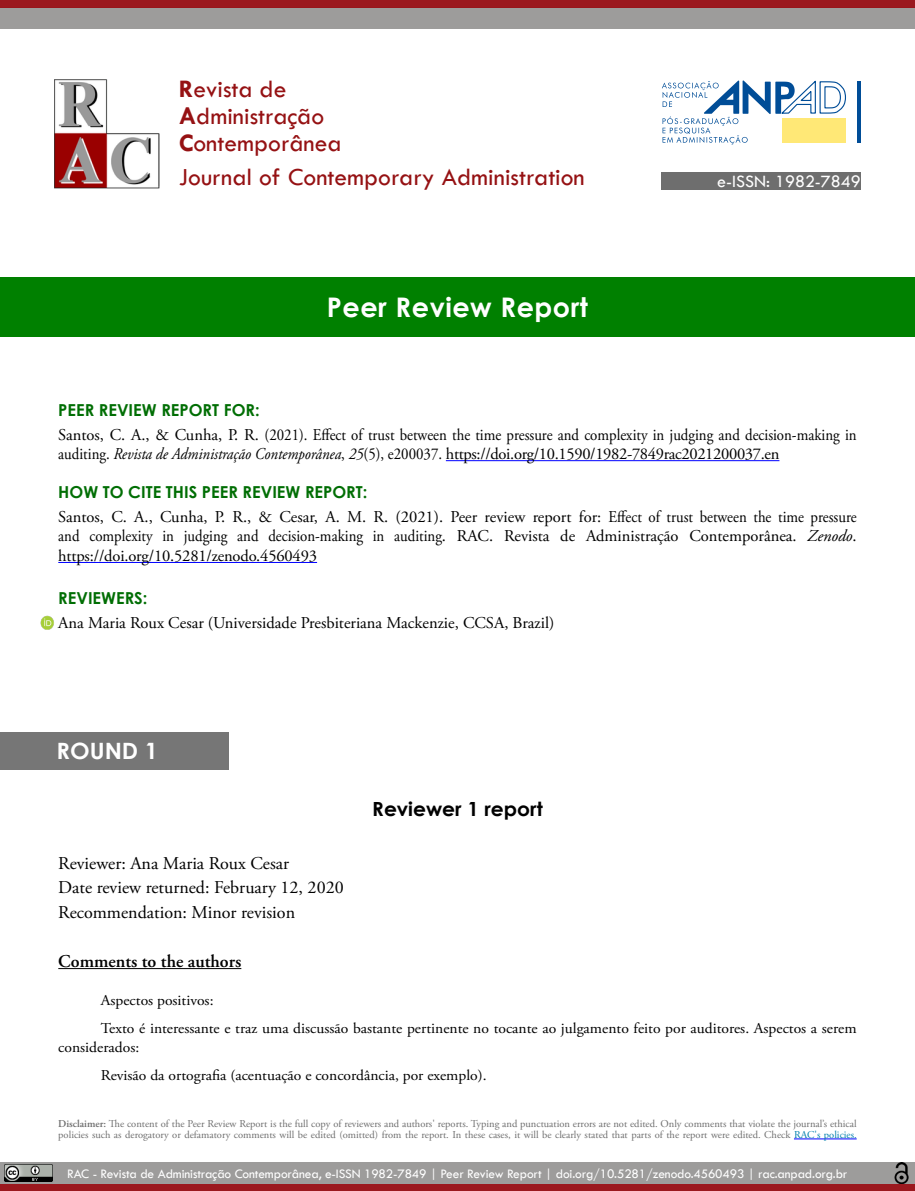
<style>
.page{position:relative;width:915px;height:1191px;background:#fff}
.page>*{position:absolute;margin:0;border:0;box-sizing:border-box;transform-origin:0 0}
.t1{font:700 27px "Century Gothic";letter-spacing:.02em;color:#fff}
.t2{font:25.5px/27px "Tw Cen";color:#951113}
.t3{font:700 22.5px "Century Gothic";color:#fff;scale:1.04 1}
.t4{font:700 19.5px "Century Gothic";color:#000;scale:1.04 1}
.t5{font:18px/24.5px "Adobe Garamond Pro";color:#000}
.t6{font:600 18px "Adobe Garamond Pro";color:#000}
.t7{font:18px "Tw Cen";color:#fff}
.t8{font:16.5px/19.5px "Adobe Garamond Pro";color:#000}
.t9{font:700 16.5px "Century Gothic";color:#006e04}
.t10{font:15px/27.9px "Adobe Garamond Pro";color:#000;scale:1.04 1}
.t11{font:13.5px "Tw Cen";letter-spacing:-.01em;color:#fff}
.t12{font:10.5px/10.5px "Adobe Garamond Pro";color:#6e6e6e}
.s1{font-weight:700}
.s2{font-style:italic}
.s3{font-weight:600}
.s4{color:#0080ad}
</style>
<div class="page">
<hr style="left:445px;top:460px;width:334px;height:1px;background:#00f">
<hr style="left:58px;top:562px;width:259px;height:1px;background:#00f">
<img style="left:54px;top:80px;width:105px;height:109px">
<svg style="left:857px;top:81px;width:3px;height:61px"></svg>
<svg style="left:662px;top:80px;width:184px;height:64px"></svg>
<div style="left:661px;top:172px;width:199px;height:17px;background:#6e6e6e"></div>
<div style="left:0;top:1162px;width:914px;height:21px;background:#9d9c9b"></div>
<div style="left:0;top:1183px;width:914px;height:8px;background:#9b181e"></div>
<img style="left:5px;top:1164px;width:47px;height:17px">
<div style="left:0;top:8px;width:914px;height:21px;background:#9d9c9b"></div>
<div style="left:0;top:0;width:914px;height:7px;background:#9b181e"></div>
<img style="left:40px;top:615px;width:14px;height:15px">
<hr style="left:58px;top:968px;width:183px;height:1px;background:#000">
<img style="left:894px;top:1162px;width:14px;height:21px">
<div style="left:0;top:277px;width:914px;height:60px;background:#008000"></div>
<div style="left:0;top:732px;width:228px;height:37px;background:#767676"></div>
<hr style="left:793px;top:1138px;width:63px;height:1px;background:#00f">
<h2 class="t2" style="left:179px;top:75px;width:164px"><span class="s1">R</span>evista de<br><span class="s1">A</span>dministração<br><span class="s1">C</span>ontemporânea</h2>
<h2 class="t2" style="left:179px;top:164px;width:407px">Journal of Contemporary Administration</h2>
<p class="t7" style="left:717px;top:170px;width:145px">e-ISSN: 1982-7849</p>
<h1 class="t1" style="left:327px;top:287px;width:262px">Peer Review Report</h1>
<p class="t9" style="left:58px;top:397px;width:203px">PEER REVIEW REPORT FOR:</p>
<p class="t8" style="left:58px;top:425px;width:799px">Santos, C. A., &amp; Cunha, P. R. (2021). Effect of trust between the time pressure and complexity in judging and decision-making in auditing. <span class="s2">Revista de Administração Contemporânea</span>, <span class="s2">25</span>(5), e200037. https://doi.org/10.1590/1982-7849rac2021200037.en</p>
<p class="t9" style="left:58px;top:479px;width:310px">HOW TO CITE THIS PEER REVIEW REPORT:</p>
<p class="t8" style="left:58px;top:507px;width:799px;text-align:justify">Santos, C. A., Cunha, P. R., &amp; Cesar, A. M. R. (2021). Peer review report for: Effect of trust between the time pressure and complexity in judging and decision-making in auditing. RAC. Revista de Administração Contemporânea. <span class="s2">Zenodo</span>. https://doi.org/10.5281/zenodo.4560493</p>
<p class="t9" style="left:58px;top:585px;width:91px">REVIEWERS:</p>
<p class="t8" style="left:58px;top:613px;width:497px">Ana Maria Roux Cesar (Universidade Presbiteriana Mackenzie, CCSA, Brazil)</p>
<h3 class="t3" style="left:57px;top:734px;width:99px">ROUND 1</h3>
<p class="t4" style="left:372px;top:794px;width:165px">Reviewer 1 report</p>
<p class="t5" style="left:58px;top:851px;width:287px">Reviewer: Ana Maria Roux Cesar<br>Date review returned: February 12, 2020<br>Recommendation: Minor revision</p>
<p class="t6" style="left:58px;top:950px;width:184px">Comments to the authors</p>
<p class="t10" style="left:101px;top:986px;width:728px">Aspectos positivos:<br>Texto é interessante e traz uma discussão bastante pertinente no tocante ao julgamento feito por auditores. Aspectos a serem</p>
<p class="t10" style="left:101px;top:1034px;width:372px;text-indent:-43px">considerados:<br>Revisão da ortografia (acentuação e concordância, por exemplo).</p>
<p class="t12" style="left:58px;top:1119px;width:799px"><span class="s3">Disclaimer:</span> The content of the Peer Review Report is the full copy of reviewers and authors' reports. Typing and punctuation errors are not edited. Only comments that violate the journal’s ethical policies such as derogatory or defamatory comments will be edited (omitted) from the report. In these cases, it will be clearly stated that parts of the report were edited. Check <span class="s4">RAC's policies.</span></p>
<p class="t11" style="left:67px;top:1165px;width:781px">RAC - Revista de Administração Contemporânea, e-ISSN 1982-7849 | Peer Review Report | doi.org/10.5281/zenodo.4560493 | rac.anpad.org.br</p>
</div>
